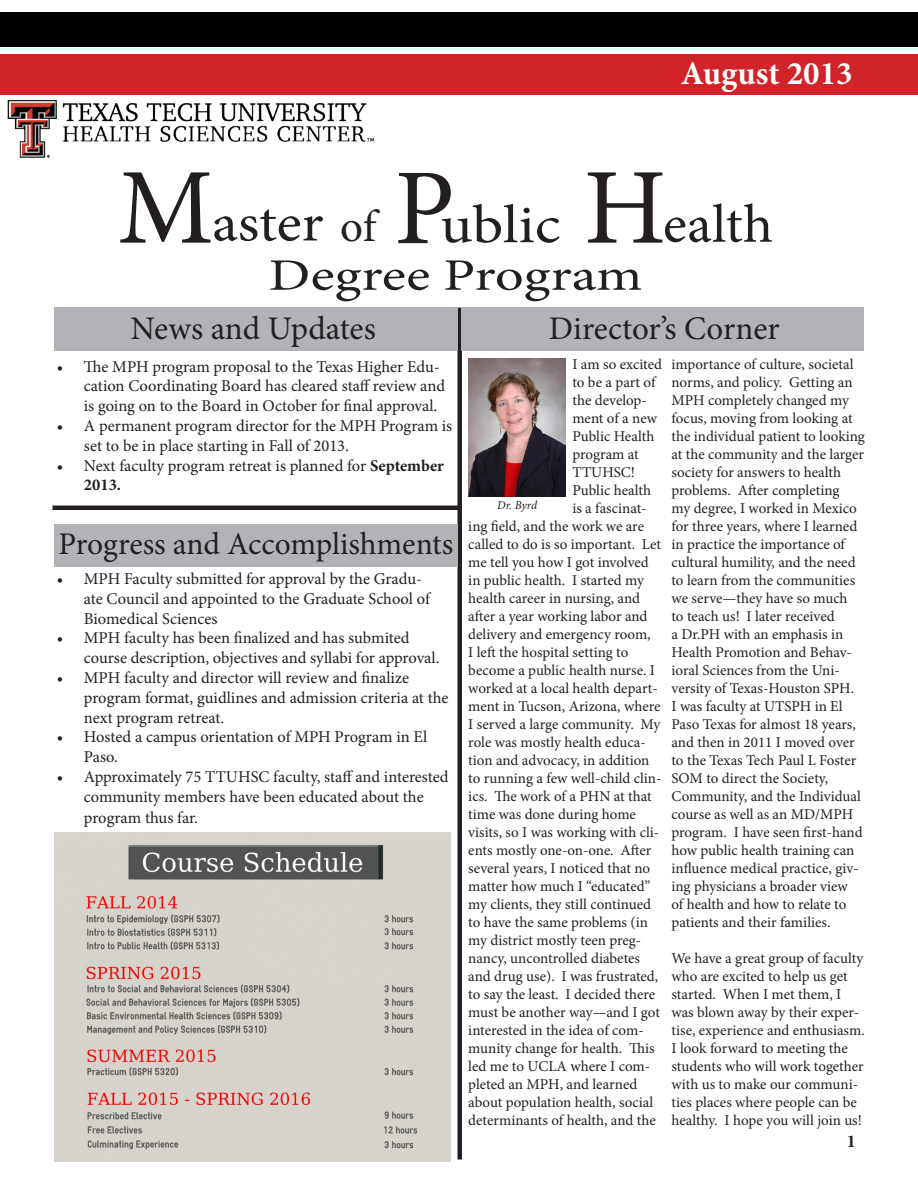
<style>
.page{position:relative;width:918px;height:1188px;background:#fff}
.page>*{position:absolute;margin:0;border:0;box-sizing:border-box;transform-origin:0 0}
.t1{font:108px "Minion Pro";color:#231f20}
.t2{font:54px "Minion Pro";color:#231f20;scale:1.09 1}
.t3{font:54px "Minion Pro";color:#231f20;scale:1.13 1}
.t4{font:54px "Minion Pro";color:#231f20;scale:1.04 1}
.t5{font:45px "Minion Pro";color:#231f20;scale:1.26 1}
.t6{font:45px "Minion Pro";color:#231f20}
.t7{font:33px "Minion Pro";color:#231f20}
.t8{font:700 33px "Minion Pro";color:#fff}
.t9{font:31.5px "Minion Pro";letter-spacing:-.005em;color:#231f20}
.t10{font:700 18px "Minion Pro";color:#231f20}
.t11{font:16.5px/19.8px "Minion Pro";color:#231f20}
.t12{font:15px/18px "Minion Pro";color:#231f20}
.t13{font:italic 12px "Minion Pro";letter-spacing:-.005em;color:#231f20}
.s1{font-weight:700}
</style>
<div class="page">
<hr style="left:458px;top:308px;width:4px;height:852px;background:#231f20">
<hr style="left:52px;top:506px;width:410px;height:4px;background:#231f20">
<div style="left:462px;top:308px;width:402px;height:43px;background:#b2b3b7"></div>
<div style="left:54px;top:308px;width:404px;height:43px;background:#b2b3b7"></div>
<div style="left:54px;top:524px;width:404px;height:43px;background:#b2b3b7"></div>
<div style="left:0;top:12px;width:918px;height:34px;background:#000"></div>
<div style="left:0;top:54px;width:918px;height:41px;background:#d1232a"></div>
<img style="left:7px;top:100px;width:367px;height:58px">
<img style="left:54px;top:832px;width:397px;height:330px">
<img style="left:469px;top:359px;width:96px;height:138px">
<p class="t8" style="left:681px;top:50px;width:174px">August 2013</p>
<p class="t1" style="left:118px;top:136px;width:98px">M</p>
<p class="t2" style="left:212px;top:187px;width:104px">aster</p>
<p class="t6" style="left:340px;top:197px;width:37px">of</p>
<p class="t1" style="left:394px;top:136px;width:62px">P</p>
<p class="t3" style="left:440px;top:189px;width:108px">ublic</p>
<p class="t1" style="left:584px;top:136px;width:84px">H</p>
<p class="t4" style="left:663px;top:188px;width:107px">ealth</p>
<p class="t5" style="left:269px;top:245px;width:298px">Degree Program</p>
<p class="t7" style="left:131px;top:306px;width:247px">News and Updates</p>
<p class="t7" style="left:549px;top:306px;width:232px">Director’s Corner</p>
<p class="t11" style="left:84px;top:357px;width:363px;text-indent:-27px">• The MPH program proposal to the Texas Higher Edu&shy;cation Coordinating Board has cleared staff review and is going on to the Board in October for final approval.</p>
<p class="t11" style="left:84px;top:416px;width:370px;text-indent:-27px">• A permanent program director for the MPH Program is set to be in place starting in Fall of 2013.</p>
<p class="t11" style="left:84px;top:456px;width:361px;text-indent:-27px">• Next faculty program retreat is planned for <span class="s1">September<br>2013.</span></p>
<p class="t9" style="left:58px;top:523px;width:397px">Progress and Accomplishments</p>
<p class="t11" style="left:84px;top:569px;width:348px;text-indent:-27px">• MPH Faculty submitted for approval by the Gradu&shy;ate Council and appointed to the Graduate School of<br>Biomedical Sciences</p>
<p class="t11" style="left:84px;top:628px;width:357px;text-indent:-27px">• MPH faculty has been finalized and has submited course description, objectives and syllabi for approval.</p>
<p class="t11" style="left:84px;top:668px;width:366px;text-indent:-27px">• MPH faculty and director will review and finalize program format, guidlines and admission criteria at the next program retreat.</p>
<p class="t11" style="left:84px;top:727px;width:345px;text-indent:-27px">• Hosted a campus orientation of MPH Program in El<br>Paso.</p>
<p class="t11" style="left:57px;top:767px;width:393px;text-align:center">• Approximately 75 TTUHSC faculty, staff and interested community members have been educated about the</p>
<p class="t11" style="left:84px;top:808px;width:116px">program thus far.</p>
<p class="t12" style="left:572px;top:356px;width:91px">I am so excited</p>
<p class="t12" style="left:572px;top:374px;width:85px">to be a part of</p>
<p class="t12" style="left:572px;top:392px;width:76px">the develop-</p>
<p class="t12" style="left:572px;top:410px;width:86px">ment of a new</p>
<p class="t12" style="left:572px;top:428px;width:83px">Public Health</p>
<p class="t12" style="left:572px;top:446px;width:68px">program at</p>
<p class="t12" style="left:572px;top:464px;width:64px">TTUHSC!</p>
<p class="t12" style="left:572px;top:482px;width:80px">Public health</p>
<p class="t12" style="left:572px;top:500px;width:76px">is a fascinat-</p>
<p class="t12" style="left:468px;top:518px;width:177px">ing field, and the work we are</p>
<p class="t12" style="left:468px;top:536px;width:194px">called to do is so important. Let</p>
<p class="t12" style="left:468px;top:554px;width:182px">me tell you how I got involved</p>
<p class="t12" style="left:468px;top:572px;width:177px">in public health. I started my</p>
<p class="t12" style="left:468px;top:590px;width:173px">health career in nursing, and</p>
<p class="t12" style="left:468px;top:608px;width:181px">after a year working labor and</p>
<p class="t12" style="left:468px;top:626px;width:184px">delivery and emergency room,</p>
<p class="t12" style="left:468px;top:644px;width:162px">I left the hospital setting to</p>
<p class="t12" style="left:468px;top:662px;width:188px">become a public health nurse. I</p>
<p class="t12" style="left:468px;top:680px;width:191px">worked at a local health depart-</p>
<p class="t12" style="left:468px;top:698px;width:194px">ment in Tucson, Arizona, where</p>
<p class="t12" style="left:468px;top:716px;width:194px">I served a large community. My</p>
<p class="t12" style="left:468px;top:734px;width:179px">role was mostly health educa-</p>
<p class="t12" style="left:468px;top:752px;width:183px">tion and advocacy, in addition</p>
<p class="t12" style="left:468px;top:770px;width:195px">to running a few well-child clin-</p>
<p class="t12" style="left:468px;top:788px;width:185px">ics. The work of a PHN at that</p>
<p class="t12" style="left:468px;top:806px;width:169px">time was done during home</p>
<p class="t12" style="left:468px;top:824px;width:192px">visits, so I was working with cli-</p>
<p class="t12" style="left:468px;top:842px;width:185px">ents mostly one-on-one. After</p>
<p class="t12" style="left:468px;top:860px;width:183px">several years, I noticed that no</p>
<p class="t12" style="left:468px;top:878px;width:184px">matter how much I “educated”</p>
<p class="t12" style="left:468px;top:896px;width:184px">my clients, they still continued</p>
<p class="t12" style="left:468px;top:914px;width:181px">to have the same problems (in</p>
<p class="t12" style="left:468px;top:932px;width:174px">my district mostly teen preg-</p>
<p class="t12" style="left:468px;top:950px;width:173px">nancy, uncontrolled diabetes</p>
<p class="t12" style="left:468px;top:968px;width:191px">and drug use). I was frustrated,</p>
<p class="t12" style="left:468px;top:986px;width:188px">to say the least. I decided there</p>
<p class="t12" style="left:468px;top:1004px;width:193px">must be another way—and I got</p>
<p class="t12" style="left:468px;top:1022px;width:177px">interested in the idea of com-</p>
<p class="t12" style="left:468px;top:1040px;width:188px">munity change for health. This</p>
<p class="t12" style="left:468px;top:1058px;width:183px">led me to UCLA where I com-</p>
<p class="t12" style="left:468px;top:1076px;width:171px">pleted an MPH, and learned</p>
<p class="t12" style="left:468px;top:1094px;width:187px">about population health, social</p>
<p class="t12" style="left:468px;top:1112px;width:189px">determinants of health, and the</p>
<p class="t13" style="left:497px;top:497px;width:42px">Dr. Byrd</p>
<p class="t12" style="left:672px;top:356px;width:195px">importance of culture, societal norms, and policy. Getting an<br>MPH completely changed my focus, moving from looking at the individual patient to looking at the community and the larger society for answers to health problems. After completing<br>my degree, I worked in Mexico for three years, where I learned in practice the importance of cultural humility, and the need to learn from the communities we serve—they have so much<br>to teach us! I later received<br>a Dr.PH with an emphasis in<br>Health Promotion and Behav&shy;ioral Sciences from the Uni&shy;versity of Texas-Houston SPH.<br>I was faculty at UTSPH in El<br>Paso Texas for almost 18 years, and then in 2011 I moved over to the Texas Tech Paul L Foster<br>SOM to direct the Society,<br>Community, and the Individual course as well as an MD/MPH program. I have seen first-hand how public health training can influence medical practice, giv&shy;ing physicians a broader view<br>of health and how to relate to patients and their families.</p>
<p class="t12" style="left:672px;top:950px;width:195px">We have a great group of faculty who are excited to help us get started. When I met them, I was blown away by their exper&shy;tise, experience and enthusiasm.<br>I look forward to meeting the students who will work together with us to make our communi&shy;ties places where people can be healthy. I hope you will join us!</p>
<p class="t10" style="left:847px;top:1129px;width:10px">1</p>
</div>
